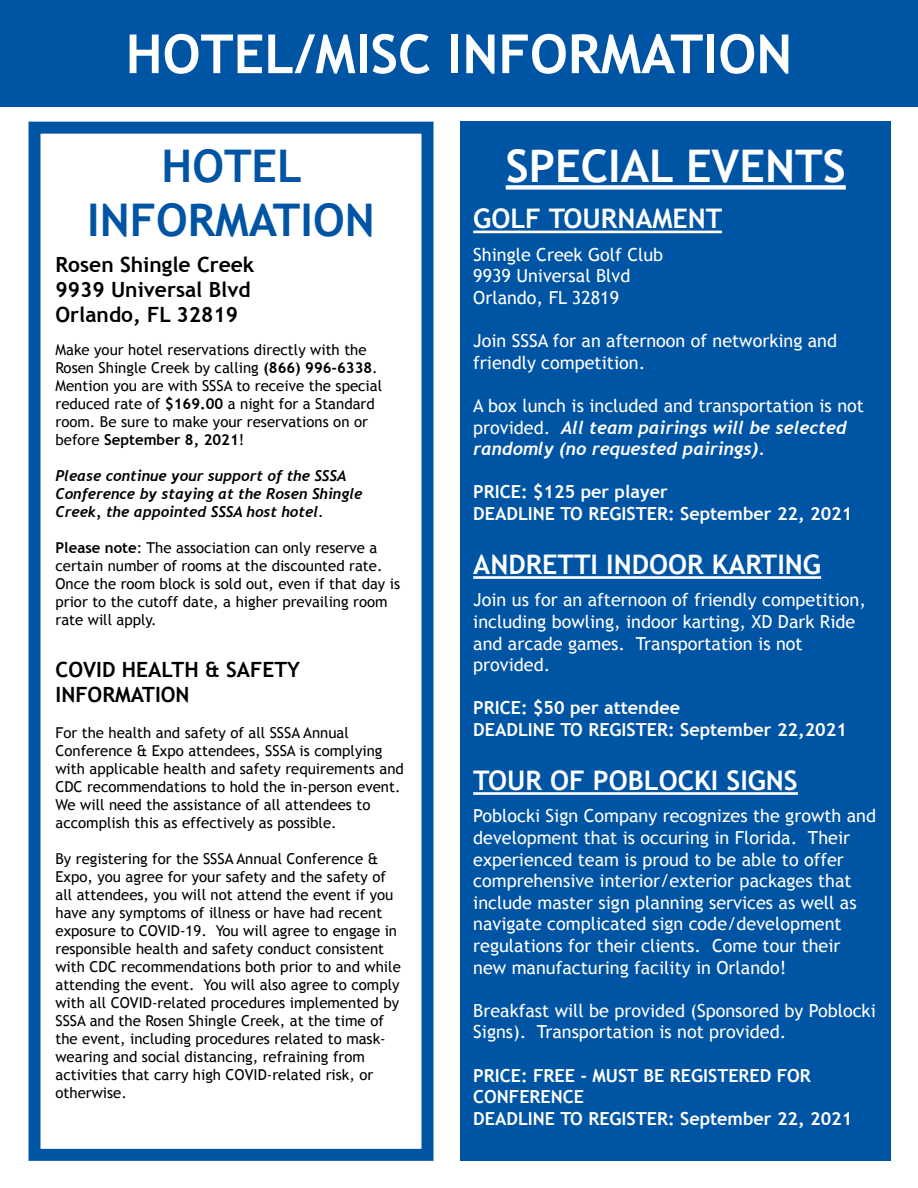
<style>
.page{position:relative;width:918px;height:1188px;background:#fff}
.page>*{position:absolute;margin:0;border:0;box-sizing:border-box;transform-origin:0 0}
.t1{font:700 54px "Trebuchet MS";color:#fff}
.t2{font:700 45px/54px "Trebuchet MS";color:#0054a4;text-align:center}
.t3{font:700 45px "Trebuchet MS";color:#fff}
.t4{font:700 27px "Trebuchet MS";color:#fff}
.t5{font:700 21px/25.2px "Trebuchet MS";color:#000}
.t6{font:18px/21.6px "Trebuchet MS";color:#fff}
.t7{font:700 18px/21.6px "Trebuchet MS";color:#fff}
.t8{font:italic 700 18px/21.6px "Trebuchet";color:#fff}
.t9{font:15px/18px "Trebuchet MS";color:#000}
.t10{font:italic 700 15px/18px "Trebuchet";color:#000}
.s1{font-family:"Trebuchet MS";font-weight:400;font-style:normal}
.s2{font-weight:700}
</style>
<div class="page">
<div style="left:0;top:0;width:918px;height:106px;background:#0054a4"></div>
<div style="left:28px;top:122px;width:406px;height:1039px;border:12px solid #0054a4"></div>
<div style="left:460px;top:122px;width:431px;height:1039px;background:#0054a4"></div>
<div style="left:506px;top:185px;width:340px;height:5px;background:#fff"></div>
<hr style="left:473px;top:231px;width:249px;height:2px;background:#fff">
<hr style="left:473px;top:576px;width:348px;height:3px;background:#fff">
<hr style="left:473px;top:792px;width:325px;height:3px;background:#fff">
<h1 class="t1" style="left:126px;top:20px;width:668px">HOTEL/MISC INFORMATION</h1>
<h2 class="t2" style="left:87px;top:139px;width:289px">HOTEL<br>INFORMATION</h2>
<h2 class="t3" style="left:506px;top:138px;width:342px">SPECIAL EVENTS</h2>
<h3 class="t4" style="left:473px;top:202px;width:251px">GOLF TOURNAMENT</h3>
<p class="t6" style="left:473px;top:244px;width:192px">Shingle Creek Golf Club<br>9939 Universal Blvd<br>Orlando, FL 32819</p>
<p class="t6" style="left:473px;top:330px;width:365px">Join SSSA for an afternoon of networking and friendly competition.</p>
<p class="t6" style="left:473px;top:395px;width:392px">A box lunch is included and transportation is not</p>
<p class="t8" style="left:473px;top:417px;width:375px"><span class="s1">provided.</span> All team pairings will be selected randomly (no requested pairings).</p>
<p class="t7" style="left:473px;top:481px;width:381px">PRICE: $125 per player<br>DEADLINE TO REGISTER: September 22, 2021</p>
<h3 class="t4" style="left:473px;top:548px;width:349px">ANDRETTI INDOOR KARTING</h3>
<p class="t6" style="left:473px;top:590px;width:394px">Join us for an afternoon of friendly competition, including bowling, indoor karting, XD Dark Ride and arcade games. Transportation is not provided.</p>
<p class="t7" style="left:473px;top:697px;width:375px">PRICE: $50 per attendee<br>DEADLINE TO REGISTER: September 22,2021</p>
<h3 class="t4" style="left:473px;top:764px;width:326px">TOUR OF POBLOCKI SIGNS</h3>
<p class="t6" style="left:473px;top:806px;width:404px">Poblocki Sign Company recognizes the growth and development that is occuring in Florida. Their experienced team is proud to be able to offer comprehensive interior/exterior packages that include master sign planning services as well as navigate complicated sign code/development regulations for their clients. Come tour their new manufacturing facility in Orlando!</p>
<p class="t6" style="left:473px;top:1000px;width:404px">Breakfast will be provided (Sponsored by Poblocki<br>Signs). Transportation is not provided.</p>
<p class="t7" style="left:473px;top:1064px;width:381px">PRICE: FREE - MUST BE REGISTERED FOR<br>CONFERENCE<br>DEADLINE TO REGISTER: September 22, 2021</p>
<h3 class="t5" style="left:56px;top:252px;width:200px">Rosen Shingle Creek<br>9939 Universal Blvd<br>Orlando, FL 32819</h3>
<p class="t9" style="left:56px;top:341px;width:328px">Make your hotel reservations directly with the Rosen Shingle Creek by calling <span class="s2">(866) 996-6338</span>.<br>Mention you are with SSSA to receive the special reduced rate of <span class="s2">$169.00</span> a night for a Standard room. Be sure to make your reservations on or before <span class="s2">September 8, 2021</span>!</p>
<p class="t10" style="left:56px;top:467px;width:308px">Please continue your support of the SSSA<br>Conference by staying at the Rosen Shingle<br>Creek, the appointed SSSA host hotel.</p>
<p class="t9" style="left:56px;top:539px;width:346px"><span class="s2">Please note</span>: The association can only reserve a certain number of rooms at the discounted rate.<br>Once the room block is sold out, even if that day is prior to the cutoff date, a higher prevailing room rate will apply.</p>
<h3 class="t5" style="left:56px;top:657px;width:246px">COVID HEALTH &amp; SAFETY<br>INFORMATION</h3>
<p class="t9" style="left:56px;top:724px;width:350px">For the health and safety of all SSSA Annual Conference &amp; Expo attendees, SSSA is complying with applicable health and safety requirements and CDC recommendations to hold the in-person event.<br>We will need the assistance of all attendees to accomplish this as effectively as possible.</p>
<p class="t9" style="left:56px;top:850px;width:347px">By registering for the SSSA Annual Conference &amp; Expo, you agree for your safety and the safety of all attendees, you will not attend the event if you have any symptoms of illness or have had recent exposure to COVID-19. You will agree to engage in responsible health and safety conduct consistent with CDC recommendations both prior to and while attending the event. You will also agree to comply with all COVID-related procedures implemented by SSSA and the Rosen Shingle Creek, at the time of the event, including procedures related to mask&shy;wearing and social distancing, refraining from activities that carry high COVID-related risk, or otherwise.</p>
</div>
